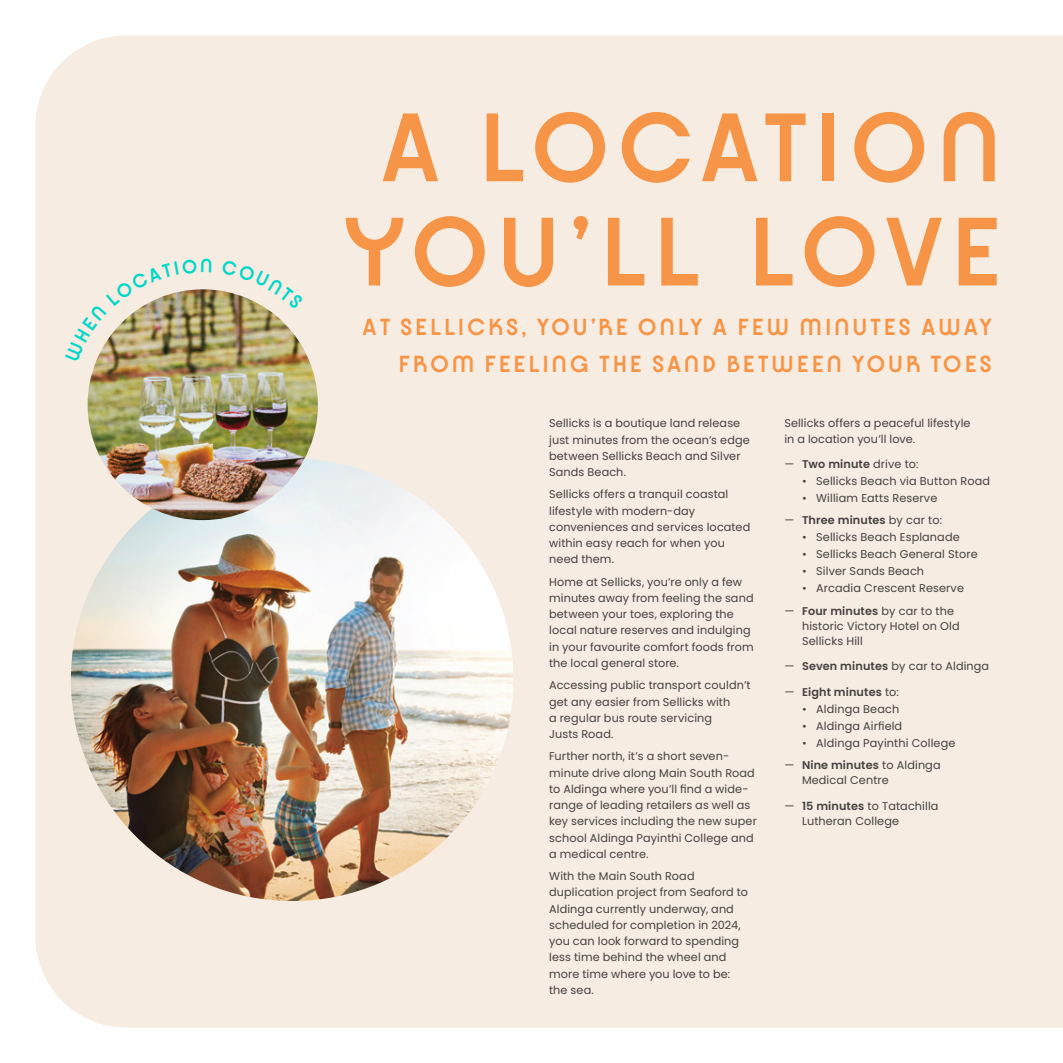
<style>
.page{position:relative;width:1063px;height:1063px;background:#fff}
.page>*{position:absolute;margin:0;border:0;box-sizing:border-box;transform-origin:0 0}
.t1{font:700 104.25px/104.2px "Kobe 1.1";letter-spacing:.065em;color:#ffa151;text-align:center}
.t2{font:700 25px/37.5px "Kobe 1.1";letter-spacing:.11em;color:#ffa151;text-align:right}
.t3{font:11.25px/16.2px "Poppins";letter-spacing:.01em;color:#434140}
.t4{font:600 11.25px "Poppins";letter-spacing:.01em;color:#434140}
.s1{font-weight:600}
.s2{font-weight:400}
</style>
<div class="page">
<div style="left:35px;top:35px;width:1028px;height:993px;background:#f6ece1"></div>
<img style="left:71px;top:458px;width:442px;height:443px;border-radius:221px">
<img style="left:88px;top:289px;width:230px;height:231px;border-radius:115px">
<img style="left:65px;top:259px;width:147px;height:102px">
<svg style="left:222px;top:260px;width:82px;height:50px"></svg>
<h1 class="t1" style="left:344px;top:102px;width:659px">A LOCATION<br>YOU’LL LOVE</h1>
<h2 class="t2" style="left:362px;top:310px;width:632px">AT SELLICKS, YOU’RE ONLY A FEW MINUTES AWAY<br>FROM FEELING THE SAND BETWEEN YOUR TOES</h2>
<p class="t3" style="left:549px;top:415px;width:202px">Sellicks is a boutique land release just minutes from the ocean’s edge between Sellicks Beach and Silver<br>Sands Beach.</p>
<p class="t3" style="left:549px;top:486px;width:203px">Sellicks offers a tranquil coastal lifestyle with modern-day conveniences and services located within easy reach for when you need them.</p>
<p class="t3" style="left:549px;top:574px;width:206px">Home at Sellicks, you’re only a few minutes away from feeling the sand between your toes, exploring the local nature reserves and indulging in your favourite comfort foods from the local general store.</p>
<p class="t3" style="left:549px;top:677px;width:203px">Accessing public transport couldn’t get any easier from Sellicks with<br>a regular bus route servicing<br>Justs Road.</p>
<p class="t3" style="left:549px;top:748px;width:209px">Further north, it’s a short seven&shy;minute drive along Main South Road to Aldinga where you’ll find a wide&shy;range of leading retailers as well as key services including the new super school Aldinga Payinthi College and a medical centre.</p>
<p class="t3" style="left:549px;top:868px;width:200px">With the Main South Road duplication project from Seaford to<br>Aldinga currently underway, and scheduled for completion in 2024, you can look forward to spending less time behind the wheel and more time where you love to be: the sea.</p>
<p class="t3" style="left:784px;top:415px;width:188px">Sellicks offers a peaceful lifestyle in a location you’ll love.</p>
<p class="t3" style="left:784px;top:456px;width:136px">— <span class="s1">Two minute</span> drive to:</p>
<p class="t3" style="left:802px;top:473px;width:189px">• Sellicks Beach via Button Road</p>
<p class="t3" style="left:802px;top:490px;width:137px">• William Eatts Reserve</p>
<p class="t4" style="left:784px;top:514px;width:159px"><span class="s2">—</span> Three minutes <span class="s2">by car to:</span></p>
<p class="t3" style="left:802px;top:529px;width:159px">• Sellicks Beach Esplanade</p>
<p class="t3" style="left:802px;top:546px;width:177px">• Sellicks Beach General Store</p>
<p class="t3" style="left:802px;top:563px;width:124px">• Silver Sands Beach</p>
<p class="t3" style="left:802px;top:580px;width:163px">• Arcadia Crescent Reserve</p>
<p class="t3" style="left:802px;top:603px;width:159px;line-height:15px;text-indent:-18px">— <span class="s1">Four minutes</span> by car to the historic Victory Hotel on Old<br>Sellicks Hill</p>
<p class="t3" style="left:784px;top:658px;width:206px">— <span class="s1">Seven minutes</span> by car to Aldinga</p>
<p class="t4" style="left:784px;top:685px;width:116px"><span class="s2">—</span> Eight minutes <span class="s2">to:</span></p>
<p class="t3" style="left:802px;top:701px;width:99px">• Aldinga Beach</p>
<p class="t3" style="left:802px;top:718px;width:102px">• Aldinga Airfield</p>
<p class="t3" style="left:802px;top:735px;width:155px">• Aldinga Payinthi College</p>
<p class="t3" style="left:802px;top:758px;width:140px;line-height:15px;text-indent:-18px">— <span class="s1">Nine minutes</span> to Aldinga<br>Medical Centre</p>
<p class="t3" style="left:802px;top:798px;width:138px;line-height:15px;text-indent:-18px">— <span class="s1">15 minutes</span> to Tatachilla<br>Lutheran College</p>
</div>
